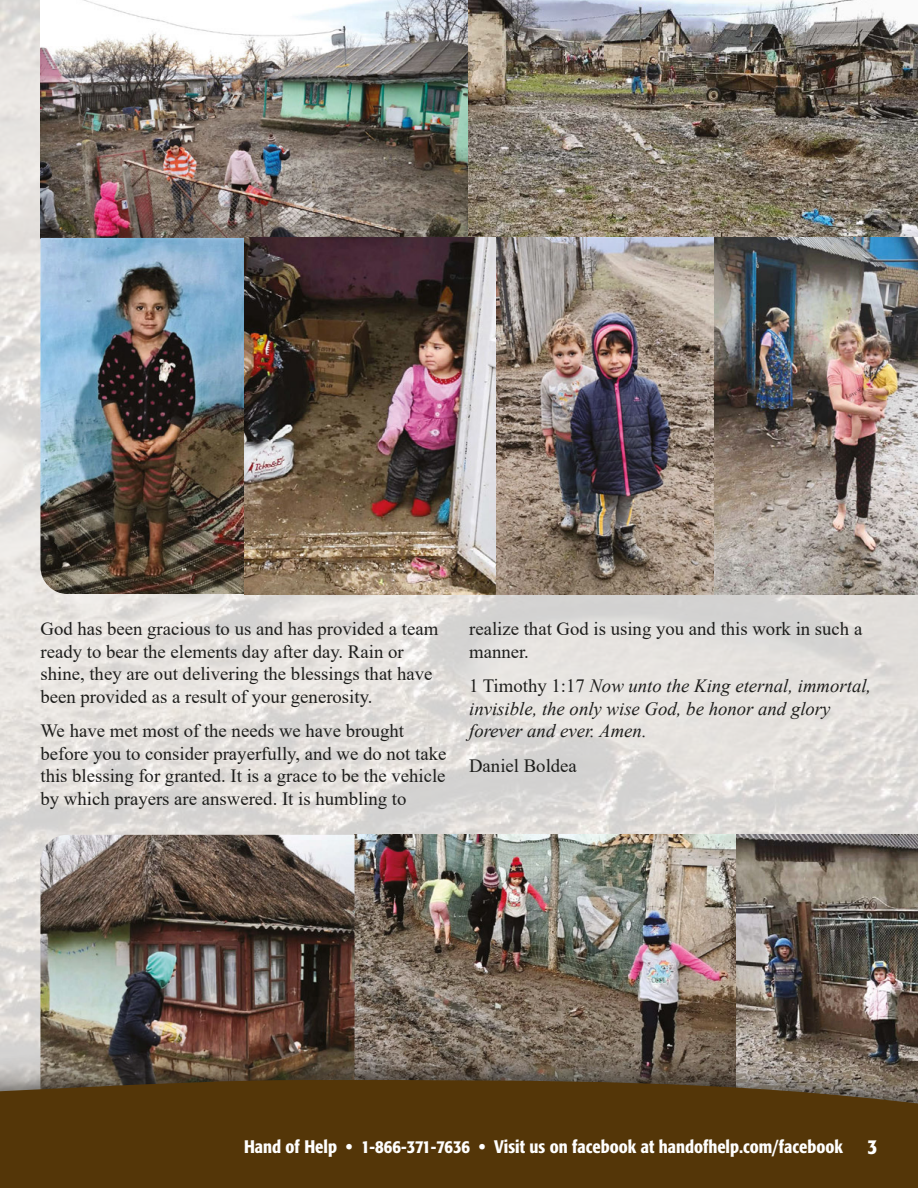
<style>
.page{position:relative;width:918px;height:1188px;background:#fff}
.page>*{position:absolute;margin:0;border:0;box-sizing:border-box;transform-origin:0 0}
.t1{font:18.75px/22.5px "Times New Roman";color:#1d1d1b}
.t2{font:italic 18.75px/22.5px "Times New Roman";color:#1d1d1b}
.t3{font:500 condensed 18px "Formata";color:#fff}
.s1{font-style:normal}
.s2{font-size:21px}
</style>
<div class="page">
<img style="left:0;top:0;width:918px;height:1039px">
<img style="left:40px;top:0;width:878px;height:594px">
<img style="left:40px;top:835px;width:878px;height:204px">
<div style="left:0;top:1039px;width:918px;height:149px;background:#1d1d1b;opacity:.8"></div>
<svg style="left:0;top:1072px;width:918px;height:116px;background:#563a10"></svg>
<p class="t1" style="left:40px;top:617px;width:399px">God has been gracious to us and has provided a team ready to bear the elements day after day. Rain or shine, they are out delivering the blessings that have been provided as a result of your generosity.</p>
<p class="t1" style="left:40px;top:719px;width:407px">We have met most of the needs we have brought before you to consider prayerfully, and we do not take this blessing for granted. It is a grace to be the vehicle by which prayers are answered. It is humbling to</p>
<p class="t1" style="left:469px;top:617px;width:395px">realize that God is using you and this work in such a manner.</p>
<p class="t2" style="left:469px;top:674px;width:404px"><span class="s1">1 Timothy 1:17</span> Now unto the King eternal, immortal, invisible, the only wise God, be honor and glory forever and ever. Amen.</p>
<p class="t1" style="left:469px;top:753px;width:109px">Daniel Boldea</p>
<p class="t3" style="left:244px;top:1135px;width:635px">Hand of Help • 1-866-371-7636 • Visit us on facebook at handofhelp.com/facebook <span class="s2">3</span></p>
</div>
